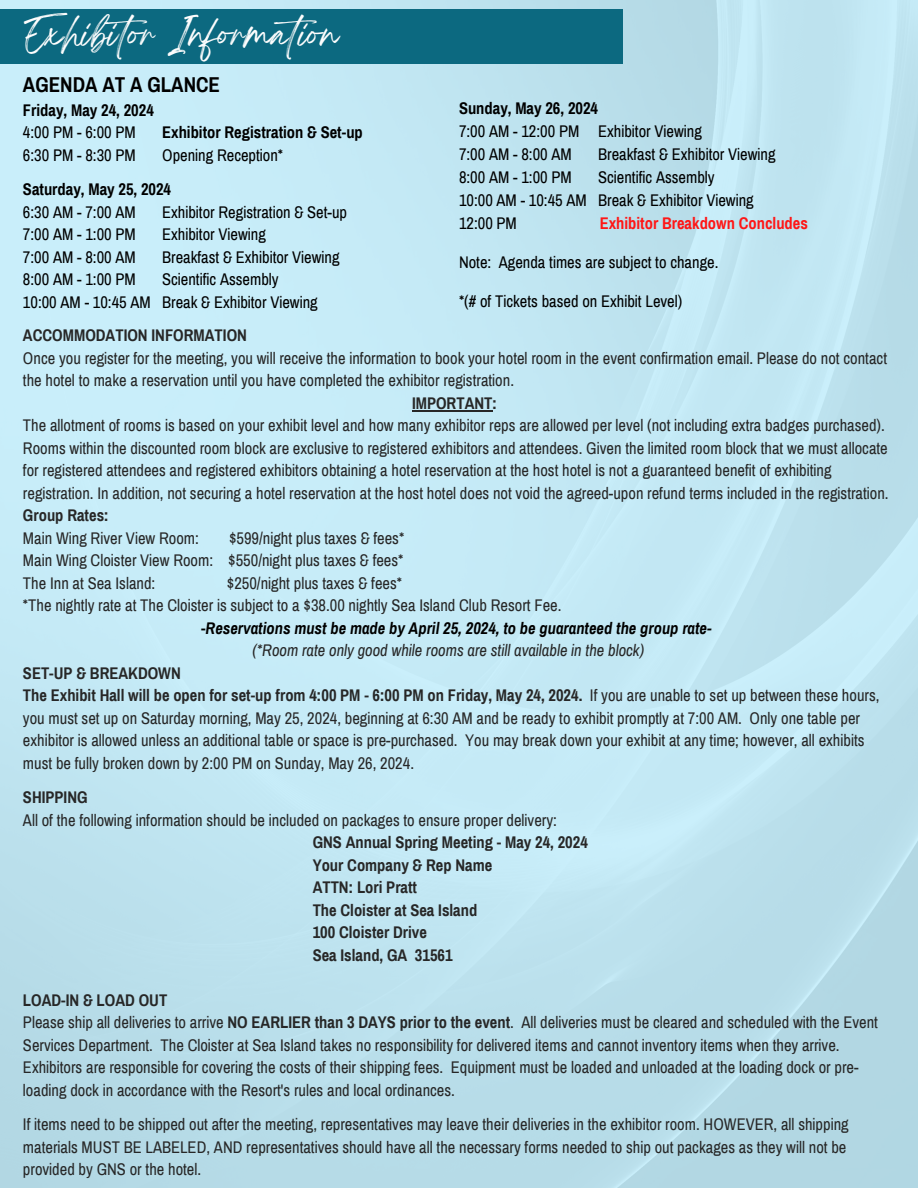
<style>
.page{position:relative;width:918px;height:1188px;background:#fff}
.page>*{position:absolute;margin:0;border:0;box-sizing:border-box;transform-origin:0 0}
.t1{font:30.45px "Breathing";color:#fdfdfd}
.t2{font:700 21px "Archivo Narrow";color:#000}
.t3{font:16.5px/22.5px "Archivo Narrow";color:#272727}
.t4{font:16.5px "Archivo Narrow";color:#000}
.t5{font:700 16.5px "Archivo Narrow";color:#272727}
.t6{font:700 16.5px "Archivo Narrow";color:#000}
.t7{font:italic 700 16.5px "Archivo Narrow";color:#000}
.t8{font:italic 16.5px "Archivo Narrow";color:#272727}
.t9{font:700 16.5px "Archivo Narrow";color:#ff1616}
.s1{font-style:normal}
.s2{font-weight:700}
</style>
<div class="page">
<img style="left:0;top:0;width:918px;height:1188px">
<div style="left:0;top:9px;width:623px;height:55px;background:#0c6980"></div>
<hr style="left:412px;top:410px;width:80px;height:2px;background:#272727">
<h1 class="t1" style="left:24px;top:25px;width:316px">Exhibitor Information</h1>
<p class="t2" style="left:23px;top:73px;width:199px">AGENDA AT A GLANCE</p>
<p class="t6" style="left:23px;top:101px;width:132px">Friday, May 24, 2024</p>
<p class="t4" style="left:23px;top:124px;width:114px">4:00 PM - 6:00 PM</p>
<p class="t6" style="left:162px;top:124px;width:202px">Exhibitor Registration &amp; Set-up</p>
<p class="t4" style="left:23px;top:146px;width:114px">6:30 PM - 8:30 PM</p>
<p class="t4" style="left:162px;top:146px;width:123px">Opening Reception*</p>
<p class="t6" style="left:23px;top:181px;width:150px">Saturday, May 25, 2024</p>
<p class="t4" style="left:23px;top:203px;width:114px">6:30 AM - 7:00 AM</p>
<p class="t4" style="left:162px;top:203px;width:186px">Exhibitor Registration &amp; Set-up</p>
<p class="t4" style="left:23px;top:226px;width:114px">7:00 AM - 1:00 PM</p>
<p class="t4" style="left:162px;top:226px;width:105px">Exhibitor Viewing</p>
<p class="t4" style="left:23px;top:248px;width:114px">7:00 AM - 8:00 AM</p>
<p class="t4" style="left:162px;top:248px;width:179px">Breakfast &amp; Exhibitor Viewing</p>
<p class="t4" style="left:23px;top:271px;width:114px">8:00 AM - 1:00 PM</p>
<p class="t4" style="left:162px;top:271px;width:118px">Scientific Assembly</p>
<p class="t4" style="left:23px;top:293px;width:129px">10:00 AM - 10:45 AM</p>
<p class="t4" style="left:162px;top:293px;width:157px">Break &amp; Exhibitor Viewing</p>
<p class="t6" style="left:459px;top:99px;width:141px">Sunday, May 26, 2024</p>
<p class="t4" style="left:459px;top:122px;width:244px">7:00 AM - 12:00 PM Exhibitor Viewing</p>
<p class="t4" style="left:459px;top:145px;width:114px">7:00 AM - 8:00 AM</p>
<p class="t4" style="left:598px;top:145px;width:179px">Breakfast &amp; Exhibitor Viewing</p>
<p class="t4" style="left:459px;top:168px;width:114px">8:00 AM - 1:00 PM</p>
<p class="t4" style="left:598px;top:168px;width:118px">Scientific Assembly</p>
<p class="t4" style="left:459px;top:191px;width:296px">10:00 AM - 10:45 AM Break &amp; Exhibitor Viewing</p>
<p class="t4" style="left:459px;top:214px;width:59px">12:00 PM</p>
<p class="t9" style="left:600px;top:214px;width:210px">Exhibitor Breakdown Concludes</p>
<p class="t4" style="left:459px;top:253px;width:261px">Note: Agenda times are subject to change.</p>
<p class="t4" style="left:459px;top:292px;width:225px">*(# of Tickets based on Exhibit Level)</p>
<p class="t5" style="left:23px;top:327px;width:225px">ACCOMMODATION INFORMATION</p>
<p class="t3" style="left:23px;top:347px;width:866px">Once you register for the meeting, you will receive the information to book your hotel room in the event confirmation email. Please do not contact the hotel to make a reservation until you have completed the exhibitor registration.</p>
<p class="t5" style="left:412px;top:394px;width:86px">IMPORTANT:</p>
<p class="t3" style="left:23px;top:415px;width:867px">The allotment of rooms is based on your exhibit level and how many exhibitor reps are allowed per level (not including extra badges purchased).<br>Rooms within the discounted room block are exclusive to registered exhibitors and attendees. Given the limited room block that we must allocate for registered attendees and registered exhibitors obtaining a hotel reservation at the host hotel is not a guaranteed benefit of exhibiting registration. In addition, not securing a hotel reservation at the host hotel does not void the agreed-upon refund terms included in the registration.</p>
<p class="t5" style="left:23px;top:507px;width:87px">Group Rates:</p>
<p class="t3" style="left:23px;top:527px;width:177px">Main Wing River View Room:</p>
<p class="t3" style="left:229px;top:527px;width:177px">$599/night plus taxes &amp; fees*</p>
<p class="t3" style="left:23px;top:550px;width:382px">Main Wing Cloister View Room: $550/night plus taxes &amp; fees*</p>
<p class="t3" style="left:23px;top:572px;width:134px">The Inn at Sea Island:</p>
<p class="t3" style="left:227px;top:572px;width:177px">$250/night plus taxes &amp; fees*</p>
<p class="t3" style="left:23px;top:595px;width:540px">*The nightly rate at The Cloister is subject to a $38.00 nightly Sea Island Club Resort Fee.</p>
<p class="t7" style="left:201px;top:619px;width:512px"><span class="s1">-</span>Reservations must be made by April 25, 2024, to be guaranteed the group rate-</p>
<p class="t8" style="left:252px;top:642px;width:393px">(*Room rate only good while rooms are still available in the block)</p>
<p class="t5" style="left:23px;top:664px;width:159px">SET-UP &amp; BREAKDOWN</p>
<p class="t3" style="left:23px;top:685px;width:858px"><span class="s2">The Exhibit Hall will be open for set-up from 4:00 PM - 6:00 PM on Friday, May 24, 2024.</span> If you are unable to set up between these hours, you must set up on Saturday morning, May 25, 2024, beginning at 6:30 AM and be ready to exhibit promptly at 7:00 AM. Only one table per exhibitor is allowed unless an additional table or space is pre-purchased. You may break down your exhibit at any time; however, all exhibits must be fully broken down by 2:00 PM on Sunday, May 26, 2024.</p>
<p class="t5" style="left:23px;top:789px;width:66px">SHIPPING</p>
<p class="t3" style="left:23px;top:809px;width:535px">All of the following information should be included on packages to ensure proper delivery:</p>
<p class="t5" style="left:313px;top:834px;width:277px">GNS Annual Spring Meeting - May 24, 2024</p>
<p class="t5" style="left:313px;top:856px;width:181px">Your Company &amp; Rep Name</p>
<p class="t5" style="left:313px;top:879px;width:106px">ATTN: Lori Pratt</p>
<p class="t5" style="left:313px;top:901px;width:166px">The Cloister at Sea Island</p>
<p class="t5" style="left:313px;top:924px;width:116px">100 Cloister Drive</p>
<p class="t5" style="left:313px;top:946px;width:141px">Sea Island, GA 31561</p>
<p class="t5" style="left:23px;top:991px;width:146px">LOAD-IN &amp; LOAD OUT</p>
<p class="t3" style="left:23px;top:1012px;width:857px">Please ship all deliveries to arrive <span class="s2">NO EARLIER than 3 DAYS prior to the event</span>. All deliveries must be cleared and scheduled with the Event Services Department. The Cloister at Sea Island takes no responsibility for delivered items and cannot inventory items when they arrive.<br>Exhibitors are responsible for covering the costs of their shipping fees. Equipment must be loaded and unloaded at the loading dock or pre&shy;loading dock in accordance with the Resort's rules and local ordinances.</p>
<p class="t3" style="left:23px;top:1114px;width:827px">If items need to be shipped out after the meeting, representatives may leave their deliveries in the exhibitor room. HOWEVER, all shipping materials MUST BE LABELED, AND representatives should have all the necessary forms needed to ship out packages as they will not be provided by GNS or the hotel.</p>
</div>
